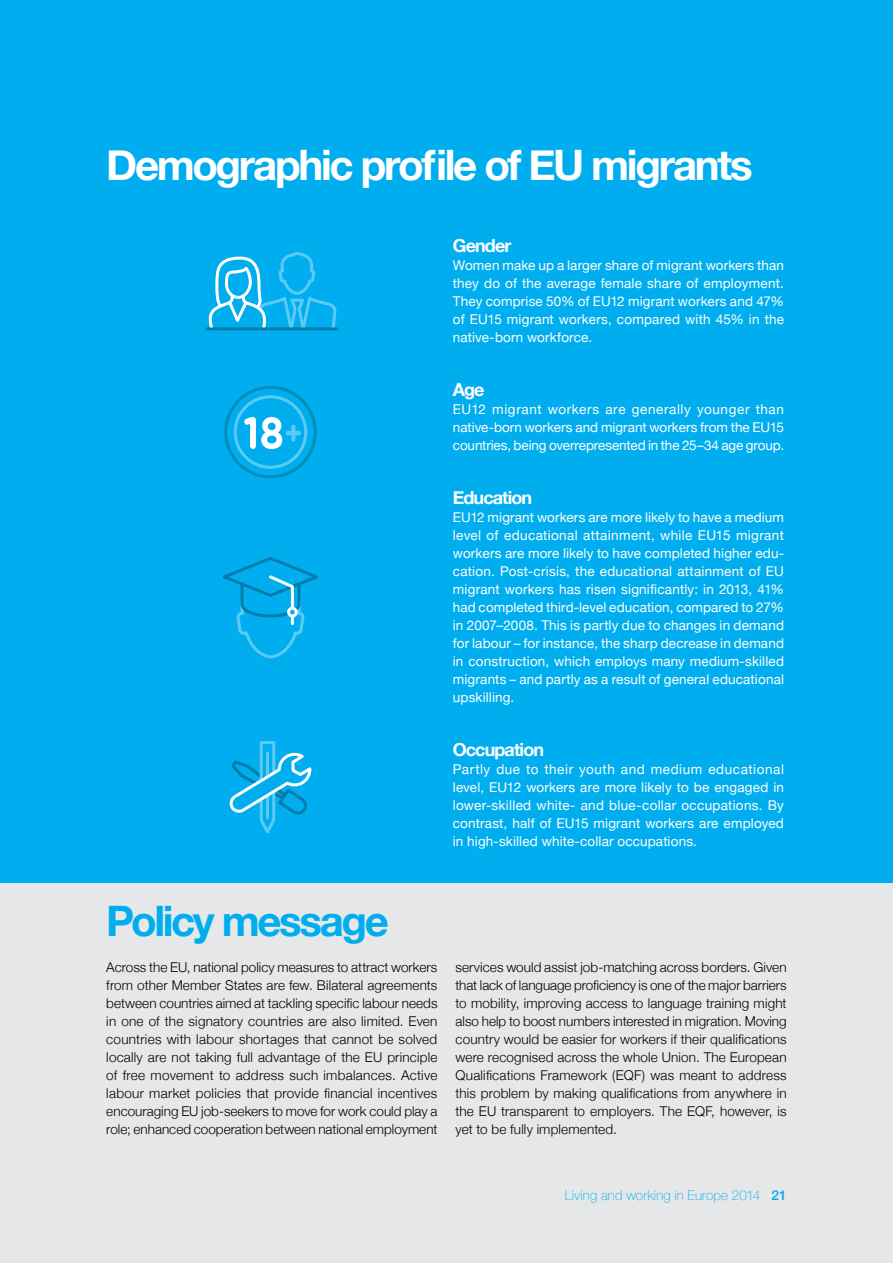
<style>
.page{position:relative;width:893px;height:1263px;background:#fff}
.page>*{position:absolute;margin:0;border:0;box-sizing:border-box;transform-origin:0 0}
.t1{font:700 42px "Helvetica Neue";letter-spacing:-.055em;color:#fff}
.t2{font:700 42px "Helvetica Neue";letter-spacing:-.055em;color:#00aeef}
.t3{font:700 18px "Helvetica Neue";letter-spacing:-.05em;color:#fff}
.Body_Copy_White{font:13.5px/18px "Helvetica Neue";letter-spacing:.01em;color:#fff;text-align:justify}
.Body_text{font:300 13.5px/18px "Helvetica Neue";color:#000;text-align:justify}
.t4{font:100 13.5px "Helvetica Neue";letter-spacing:.01em;color:#00aeef}
.s1{font-weight:500}
</style>
<div class="page">
<div style="left:0;top:878px;width:893px;height:385px;background:#e6e7e8"></div>
<div style="left:0;top:0;width:893px;height:882px;background:#00aeef"></div>
<svg style="left:207px;top:252px;width:131px;height:79px"></svg>
<hr style="left:207px;top:327px;width:130px;height:3px;background:#007dac">
<div style="left:224px;top:386px;width:93px;height:92px;border:3px solid #008db9;border-radius:50%"></div>
<div style="left:234px;top:395px;width:73px;height:74px;border:3px solid #5bcbf5;border-radius:50%"></div>
<svg style="left:244px;top:417px;width:57px;height:32px"></svg>
<svg style="left:223px;top:557px;width:95px;height:102px"></svg>
<div style="left:289px;top:608px;width:7px;height:8px;background:#00aeef;border-radius:50%"></div>
<div style="left:287px;top:607px;width:11px;height:10px;border:3px solid #fff;border-radius:50%"></div>
<div style="left:234px;top:858px;width:10px;height:9px;border:3px solid #00aeef;border-radius:50%"></div>
<svg style="left:229px;top:741px;width:83px;height:93px"></svg>
<h2 class="t1" style="left:106px;top:132px;width:648px">Demographic profile of EU migrants</h2>
<h4 class="t3" style="left:453px;top:231px;width:60px">Gender</h4>
<p class="Body_Copy_White" style="left:453px;top:257px;width:333px">Women make up a larger share of migrant workers than they do of the average female share of employment.<br>They comprise 50% of EU12 migrant workers and 47% of EU15 migrant workers, compared with 45% in the native-born workforce.</p>
<h4 class="t3" style="left:453px;top:375px;width:33px">Age</h4>
<p class="Body_Copy_White" style="left:453px;top:401px;width:333px">EU12 migrant workers are generally younger than native-born workers and migrant workers from the EU15 countries, being overrepresented in the 25–34 age group.</p>
<h4 class="t3" style="left:453px;top:483px;width:81px">Education</h4>
<p class="Body_Copy_White" style="left:453px;top:509px;width:333px">EU12 migrant workers are more likely to have a medium level of educational attainment, while EU15 migrant workers are more likely to have completed higher edu&shy;cation. Post-crisis, the educational attainment of EU migrant workers has risen significantly: in 2013, 41% had completed third-level education, compared to 27% in 2007–2008. This is partly due to changes in demand for labour – for instance, the sharp decrease in demand in construction, which employs many medium-skilled migrants – and partly as a result of general educational upskilling.</p>
<h4 class="t3" style="left:453px;top:735px;width:93px">Occupation</h4>
<p class="Body_Copy_White" style="left:453px;top:761px;width:333px">Partly due to their youth and medium educational level, EU12 workers are more likely to be engaged in lower-skilled white- and blue-collar occupations. By contrast, half of EU15 migrant workers are employed in high-skilled white-collar occupations.</p>
<h2 class="t2" style="left:106px;top:888px;width:284px">Policy message</h2>
<p class="Body_text" style="left:106px;top:957px;width:333px">Across the EU, national policy measures to attract workers from other Member States are few. Bilateral agreements between countries aimed at tackling specific labour needs in one of the signatory countries are also limited. Even countries with labour shortages that cannot be solved locally are not taking full advantage of the EU principle of free movement to address such imbalances. Active labour market policies that provide financial incentives encouraging EU job-seekers to move for work could play a role; enhanced cooperation between national employment</p>
<p class="Body_text" style="left:455px;top:957px;width:333px">services would assist job-matching across borders. Given that lack of language proficiency is one of the major barriers to mobility, improving access to language training might also help to boost numbers interested in migration. Moving country would be easier for workers if their qualifications were recognised across the whole Union. The European Qualifications Framework (EQF) was meant to address this problem by making qualifications from anywhere in the EU transparent to employers. The EQF, however, is yet to be fully implemented.</p>
<p class="t4" style="left:565px;top:1185px;width:223px">Living and working in Europe 2014 <span class="s1">21</span></p>
</div>
